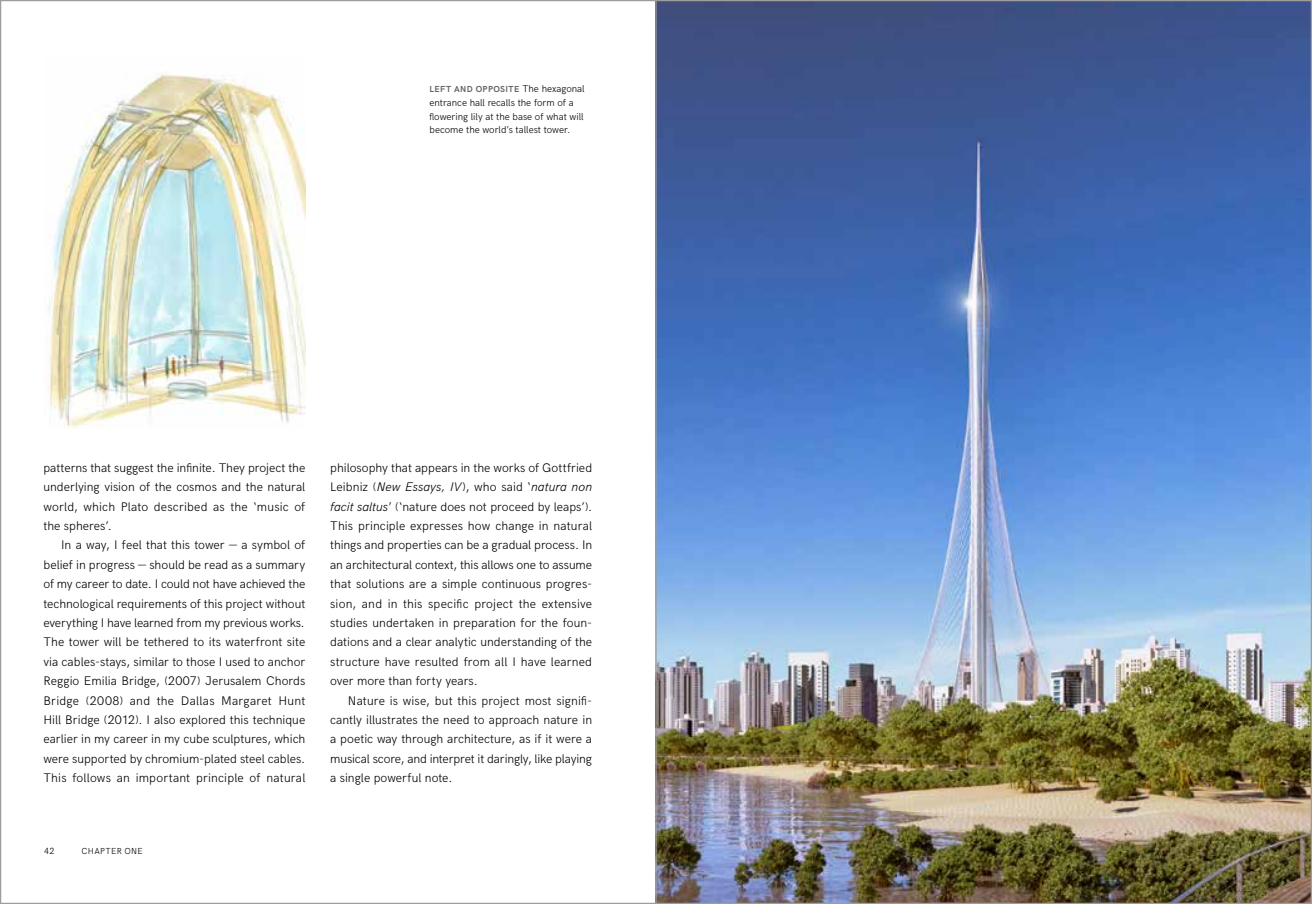
<style>
.page{position:relative;width:1312px;height:904px;background:#fff}
.page>*{position:absolute;margin:0;border:0;box-sizing:border-box;transform-origin:0 0}
.t1{font:300 12.5px/19.4px "HK Grotesk";letter-spacing:.005em;color:#000;text-align:justify}
.t2{font:300 10px/13.8px "HK Grotesk";color:#000}
.t3{font:300 9px "HK Grotesk";color:#000}
.t4{font:700 8.75px "HK Grotesk";letter-spacing:.045em;color:#646363}
.t5{font:300 8.75px "HK Grotesk";letter-spacing:.035em;color:#000}
.s1{font-weight:300;font-size:10px;color:#000}
.s2{font-style:inherit}
.s3{font-style:italic}
</style>
<div class="page">
<img style="left:656px;top:2px;width:653px;height:900px">
<img style="left:48px;top:74px;width:257px;height:354px">
<hr style="left:655px;top:0;width:1px;height:904px;background:#9d9d9c">
<p class="t4" style="left:429px;top:82px;width:157px">LEFT AND OPPOSITE <span class="s1">The hexagonal</span></p>
<p class="t2" style="left:429px;top:95px;width:156px">entrance hall recalls the form of a flowering lily at the base of what will become the world’s tallest tower.</p>
<p class="t1" style="left:43px;top:457px;width:263px">patterns that suggest the infinite. They project the underlying vision of the cosmos and the natural world, which Plato described as the ‘music of the spheres’.</p>
<p class="t1" style="left:43px;top:534px;width:263px;text-indent:18px">In a way, I feel that this tower <span class="s2">—</span> a symbol of belief in progress <span class="s2">—</span> should be read as a summary of my career to date. I could not have achieved the technological requirements of this project without everything I have learned from my previous works<span class="s3">.<br></span>The tower will be tethered to its waterfront site via cables-stays, similar to those I used to anchor Reggio Emilia Bridge, (2007) Jerusalem Chords Bridge (2008) and the Dallas Margaret Hunt Hill Bridge (2012). I also explored this technique earlier in my career in my cube sculptures, which were supported by chromium-plated steel cables.<br>This follows an important principle of natural</p>
<p class="t3" style="left:44px;top:844px;width:12px">42</p>
<p class="t5" style="left:82px;top:844px;width:63px">CHAPTER ONE</p>
<p class="t1" style="left:330px;top:457px;width:263px">philosophy that appears in the works of Gottfried Leibniz (<span class="s3">New Essays, IV</span>), who said ‘<span class="s3">natura non facit saltus</span>’ (‘nature does not proceed by leaps’).<br>This principle expresses how change in natural things and properties can be a gradual process. In an architectural context, this allows one to assume that solutions are a simple continuous progres&shy;sion, and in this specific project the extensive studies undertaken in preparation for the foun&shy;dations and a clear analytic understanding of the structure have resulted from all I have learned over more than forty years.</p>
<p class="t1" style="left:330px;top:689px;width:263px;text-indent:18px">Nature is wise, but this project most signifi&shy;cantly illustrates the need to approach nature in a poetic way through architecture, as if it were a musical score, and interpret it daringly, like playing a single powerful note.</p>
</div>
